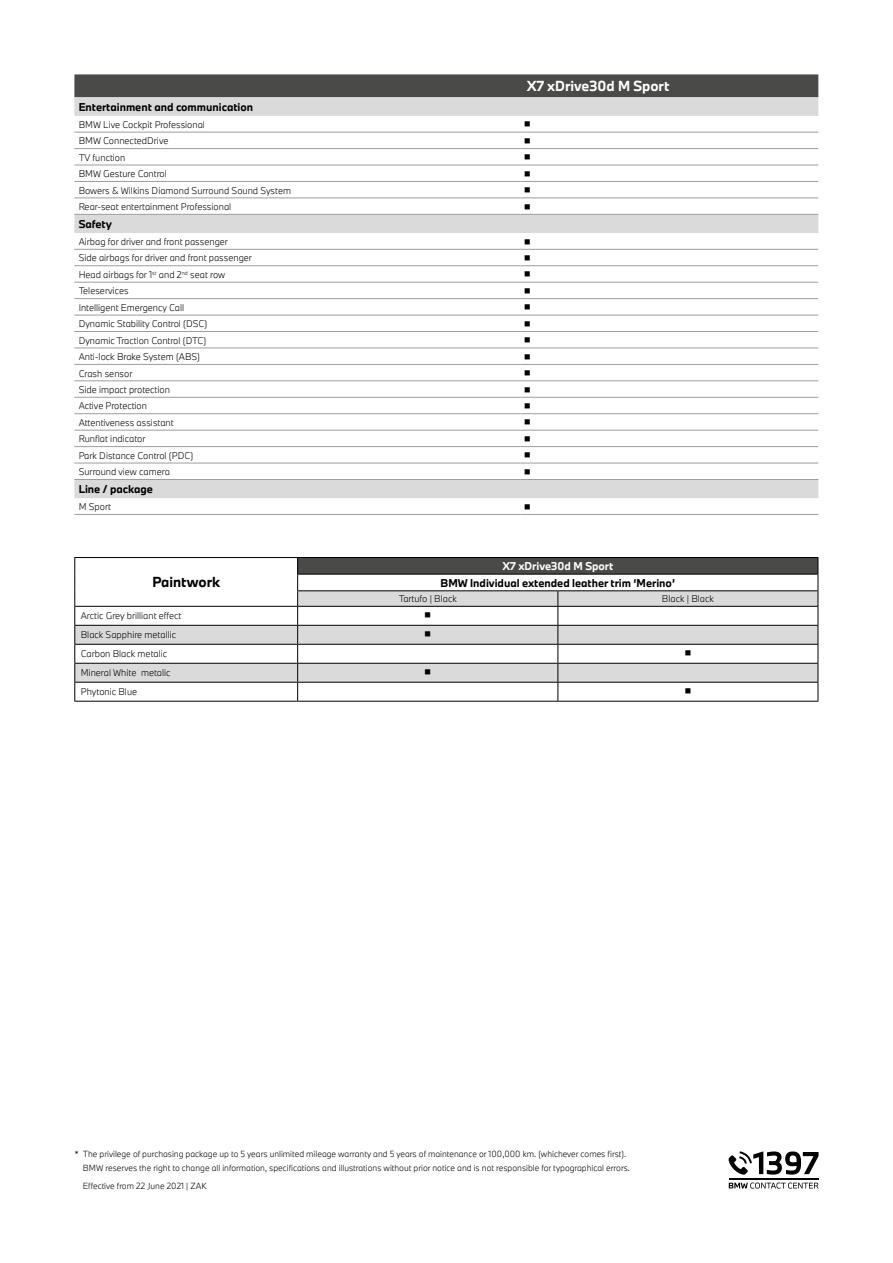
<style>
.page{position:relative;width:893px;height:1263px;background:#fff}
.page>*{position:absolute;margin:0;border:0;box-sizing:border-box;transform-origin:0 0}
.t1{font:700 13.5px "BMW Type Next Latin";color:#fff}
.t2{font:700 13.5px "BMW Type Next Latin";color:#000}
.t3{font:700 10.5px "BMW Type Next Latin";color:#000}
.t4{font:700 10.5px "BMW Type Next Latin";color:#fff}
.t5{font:300 9px/16.5px "BMW Type Next Latin";color:#000}
.t6{font:300 8.25px/13.5px "BMW Type Next Latin";color:#000}
</style>
<div class="page">
<svg style="left:729px;top:1151px;width:89px;height:24px"></svg>
<hr style="left:729px;top:1178px;width:89px;height:1px;background:#000">
<svg style="left:729px;top:1182px;width:90px;height:6px"></svg>
<div style="left:74px;top:74px;width:744px;height:23px;background:#4a4a49"></div>
<svg style="left:74px;top:97px;width:744px;height:401px"></svg>
<hr style="left:74px;top:165px;width:447px;height:1px;background:#9d9d9c">
<hr style="left:521px;top:165px;width:297px;height:1px;background:#9d9d9c">
<hr style="left:74px;top:181px;width:447px;height:1px;background:#9d9d9c">
<hr style="left:521px;top:181px;width:297px;height:1px;background:#9d9d9c">
<hr style="left:74px;top:198px;width:447px;height:1px;background:#9d9d9c">
<hr style="left:521px;top:198px;width:297px;height:1px;background:#9d9d9c">
<hr style="left:74px;top:249px;width:447px;height:1px;background:#9d9d9c">
<hr style="left:521px;top:249px;width:297px;height:1px;background:#9d9d9c">
<hr style="left:74px;top:265px;width:447px;height:1px;background:#9d9d9c">
<hr style="left:521px;top:265px;width:297px;height:1px;background:#9d9d9c">
<hr style="left:74px;top:282px;width:447px;height:1px;background:#9d9d9c">
<hr style="left:521px;top:282px;width:297px;height:1px;background:#9d9d9c">
<hr style="left:74px;top:298px;width:447px;height:1px;background:#9d9d9c">
<hr style="left:521px;top:298px;width:297px;height:1px;background:#9d9d9c">
<hr style="left:74px;top:315px;width:447px;height:1px;background:#9d9d9c">
<hr style="left:521px;top:315px;width:297px;height:1px;background:#9d9d9c">
<hr style="left:74px;top:331px;width:447px;height:1px;background:#9d9d9c">
<hr style="left:521px;top:331px;width:297px;height:1px;background:#9d9d9c">
<hr style="left:74px;top:348px;width:447px;height:1px;background:#9d9d9c">
<hr style="left:521px;top:348px;width:297px;height:1px;background:#9d9d9c">
<hr style="left:74px;top:364px;width:447px;height:1px;background:#9d9d9c">
<hr style="left:521px;top:364px;width:297px;height:1px;background:#9d9d9c">
<hr style="left:74px;top:381px;width:447px;height:1px;background:#9d9d9c">
<hr style="left:521px;top:381px;width:297px;height:1px;background:#9d9d9c">
<hr style="left:74px;top:397px;width:447px;height:1px;background:#9d9d9c">
<hr style="left:521px;top:397px;width:297px;height:1px;background:#9d9d9c">
<hr style="left:74px;top:413px;width:447px;height:1px;background:#9d9d9c">
<hr style="left:521px;top:413px;width:297px;height:1px;background:#9d9d9c">
<hr style="left:74px;top:430px;width:447px;height:1px;background:#9d9d9c">
<hr style="left:521px;top:430px;width:297px;height:1px;background:#9d9d9c">
<hr style="left:74px;top:446px;width:447px;height:1px;background:#9d9d9c">
<hr style="left:521px;top:446px;width:297px;height:1px;background:#9d9d9c">
<hr style="left:74px;top:463px;width:447px;height:1px;background:#9d9d9c">
<hr style="left:521px;top:463px;width:297px;height:1px;background:#9d9d9c">
<hr style="left:74px;top:514px;width:447px;height:1px;background:#9d9d9c">
<hr style="left:521px;top:514px;width:297px;height:1px;background:#9d9d9c">
<hr style="left:74px;top:132px;width:447px;height:1px;background:#9d9d9c">
<hr style="left:521px;top:132px;width:297px;height:1px;background:#9d9d9c">
<hr style="left:74px;top:148px;width:447px;height:1px;background:#9d9d9c">
<hr style="left:521px;top:148px;width:297px;height:1px;background:#9d9d9c">
<hr style="left:74px;top:214px;width:447px;height:1px;background:#9d9d9c">
<hr style="left:521px;top:214px;width:297px;height:1px;background:#9d9d9c">
<hr style="left:74px;top:479px;width:447px;height:1px;background:#9d9d9c">
<hr style="left:521px;top:479px;width:297px;height:1px;background:#9d9d9c">
<hr style="left:74px;top:557px;width:224px;height:1px;background:#000">
<hr style="left:298px;top:557px;width:260px;height:1px;background:#000">
<hr style="left:558px;top:557px;width:260px;height:1px;background:#000">
<hr style="left:74px;top:701px;width:224px;height:1px;background:#000">
<hr style="left:298px;top:701px;width:260px;height:1px;background:#000">
<hr style="left:558px;top:701px;width:260px;height:1px;background:#000">
<svg style="left:525px;top:122px;width:5px;height:5px"></svg>
<svg style="left:525px;top:138px;width:5px;height:5px"></svg>
<svg style="left:525px;top:155px;width:5px;height:5px"></svg>
<svg style="left:525px;top:171px;width:5px;height:5px"></svg>
<svg style="left:525px;top:187px;width:5px;height:6px"></svg>
<svg style="left:525px;top:204px;width:5px;height:5px"></svg>
<svg style="left:525px;top:239px;width:5px;height:5px"></svg>
<svg style="left:525px;top:255px;width:5px;height:5px"></svg>
<svg style="left:525px;top:272px;width:5px;height:5px"></svg>
<svg style="left:525px;top:288px;width:5px;height:5px"></svg>
<svg style="left:525px;top:305px;width:5px;height:5px"></svg>
<svg style="left:525px;top:321px;width:5px;height:5px"></svg>
<svg style="left:525px;top:337px;width:5px;height:6px"></svg>
<svg style="left:525px;top:354px;width:5px;height:5px"></svg>
<svg style="left:525px;top:370px;width:5px;height:5px"></svg>
<svg style="left:525px;top:387px;width:5px;height:5px"></svg>
<svg style="left:525px;top:403px;width:5px;height:5px"></svg>
<svg style="left:525px;top:420px;width:5px;height:5px"></svg>
<svg style="left:525px;top:436px;width:5px;height:5px"></svg>
<svg style="left:525px;top:453px;width:5px;height:5px"></svg>
<svg style="left:525px;top:469px;width:5px;height:5px"></svg>
<svg style="left:74px;top:558px;width:745px;height:143px"></svg>
<p class="t3" style="left:79px;top:100px;width:176px">Entertainment and communication</p>
<p class="t5" style="left:79px;top:116px;width:214px">BMW Live Cockpit Professional<br>BMW ConnectedDrive<br>TV function<br>BMW Gesture Control<br>Bowers &amp; Wilkins Diamond Surround Sound System<br>Rear-seat entertainment Professional</p>
<p class="t3" style="left:79px;top:217px;width:35px">Safety</p>
<p class="t5" style="left:79px;top:233px;width:175px">Airbag for driver and front passenger<br>Side airbags for driver and front passenger<br>Head airbags for 1<sup>st</sup> and 2<sup>nd</sup> seat row<br>Teleservices<br>Intelligent Emergency Call<br>Dynamic Stability Control (DSC)<br>Dynamic Traction Control (DTC)<br>Anti-lock Brake System (ABS)<br>Crash sensor<br>Side impact protection<br>Active Protection<br>Attentiveness assistant<br>Runflat indicator<br>Park Distance Control (PDC)<br>Surround view camera</p>
<p class="t3" style="left:79px;top:482px;width:76px">Line / package</p>
<p class="t5" style="left:79px;top:498px;width:34px">M Sport</p>
<h1 class="t2" style="left:152px;top:573px;width:69px">Paintwork</h1>
<p class="t5" style="left:81px;top:606px;width:102px;line-height:19px">Arctic Grey brilliant effect<br>Black Sapphire metallic<br>Carbon Black metalic<br>Mineral White metalic<br>Phytonic Blue</p>
<h1 class="t1" style="left:527px;top:77px;width:144px">X7 xDrive30d M Sport</h1>
<p class="t4" style="left:502px;top:559px;width:112px">X7 xDrive30d M Sport</p>
<p class="t3" style="left:441px;top:575px;width:236px">BMW Individual extended leather trim ‘Merino’</p>
<p class="t5" style="left:399px;top:590px;width:60px">Tartufo | Black</p>
<p class="t5" style="left:662px;top:590px;width:54px">Black | Black</p>
<p class="t6" style="left:83px;top:1147px;width:549px;text-indent:-9px">* The privilege of purchasing package up to 5 years unlimited mileage warranty and 5 years of maintenance or 100,000 km. (whichever comes first).<br>BMW reserves the right to change all information, specifications and illustrations without prior notice and is not responsible for typographical errors.</p>
<p class="t6" style="left:83px;top:1178px;width:125px">Effective from 22 June 2021 | ZAK</p>
</div>
